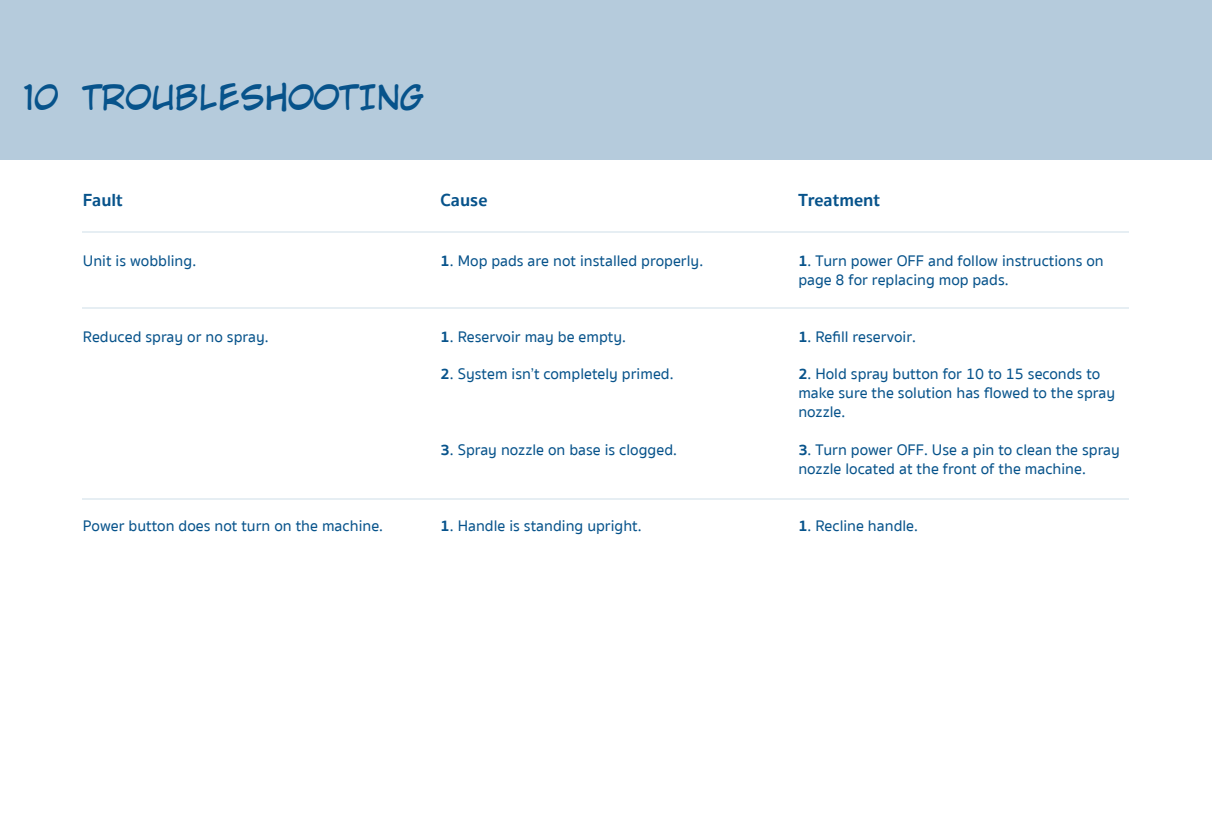
<style>
.page{position:relative;width:1212px;height:830px;background:#fff}
.page>*{position:absolute;margin:0;border:0;box-sizing:border-box;transform-origin:0 0}
.t1{font:33.75px "CC Wild Words Roman";color:#07538b}
.t2{font:700 18px "Sukhumvit Set";color:#07538b}
.t3{font:500 15.75px/18.9px "Sukhumvit Set";color:#07538b}
.s1{font-weight:700}
</style>
<div class="page">
<div style="left:0;top:0;width:1212px;height:159px;background:#b5cbdc"></div>
<hr style="left:83px;top:307px;width:1046px;height:1px;background:#07538b">
<hr style="left:83px;top:231px;width:1046px;height:2px;background:#07538b">
<hr style="left:83px;top:497px;width:1046px;height:2px;background:#07538b">
<h1 class="t1" style="left:23px;top:82px;width:403px">10 TROUBLESHOOTING</h1>
<p class="t2" style="left:83px;top:186px;width:42px">Fault</p>
<p class="t2" style="left:441px;top:186px;width:48px">Cause</p>
<p class="t2" style="left:798px;top:186px;width:83px">Treatment</p>
<p class="t3" style="left:83px;top:251px;width:115px">Unit is wobbling.</p>
<p class="t3" style="left:441px;top:251px;width:264px"><span class="s1">1</span>. Mop pads are not installed properly.</p>
<p class="t3" style="left:798px;top:251px;width:307px"><span class="s1">1</span>. Turn power OFF and follow instructions on page 8 for replacing mop pads.</p>
<p class="t3" style="left:83px;top:327px;width:187px">Reduced spray or no spray.</p>
<p class="t3" style="left:441px;top:327px;width:187px"><span class="s1">1</span>. Reservoir may be empty.</p>
<p class="t3" style="left:441px;top:365px;width:234px"><span class="s1">2</span>. System isn’t completely primed.</p>
<p class="t3" style="left:441px;top:440px;width:238px"><span class="s1">3</span>. Spray nozzle on base is clogged.</p>
<p class="t3" style="left:798px;top:327px;width:119px"><span class="s1">1</span>. Refill reservoir.</p>
<p class="t3" style="left:798px;top:365px;width:318px"><span class="s1">2</span>. Hold spray button for 10 to 15 seconds to make sure the solution has flowed to the spray nozzle.</p>
<p class="t3" style="left:798px;top:440px;width:323px"><span class="s1">3</span>. Turn power OFF. Use a pin to clean the spray nozzle located at the front of the machine.</p>
<p class="t3" style="left:83px;top:516px;width:302px">Power button does not turn on the machine.</p>
<p class="t3" style="left:441px;top:516px;width:203px"><span class="s1">1</span>. Handle is standing upright.</p>
<p class="t3" style="left:798px;top:516px;width:121px"><span class="s1">1</span>. Recline handle.</p>
</div>
